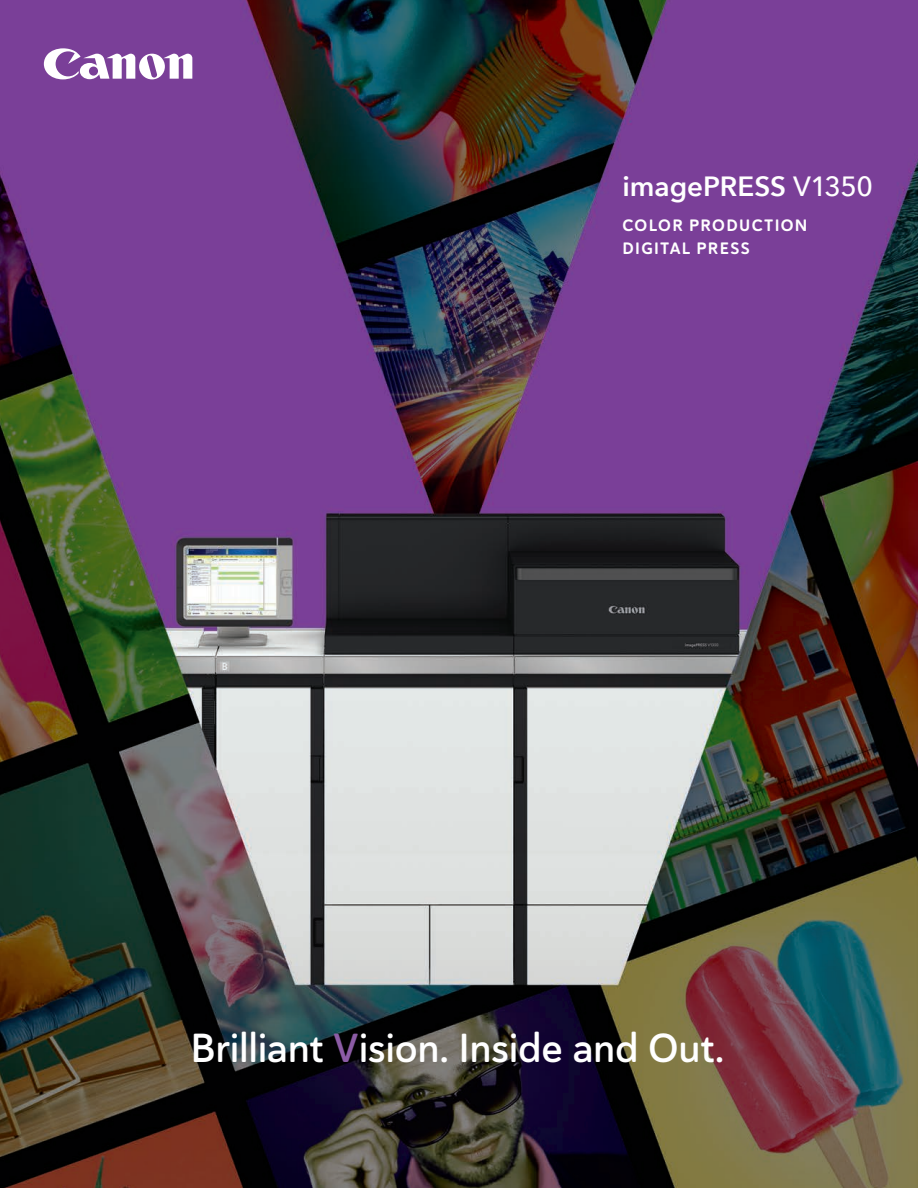
<style>
.page{position:relative;width:918px;height:1188px;background:#fff}
.page>*{position:absolute;margin:0;border:0;box-sizing:border-box;transform-origin:0 0}
.CONFIG_text{font:40.5px "Haboro Soft Nor Dem";letter-spacing:-.01em;color:#fff}
.Logo{font:600 27.75px "Avenir Next";color:#fff}
.INTRO_style{font:16.5px/23.1px "Haboro Soft Nor Bol";letter-spacing:.08em;color:#fff}
.s1{font-weight:500}
.s2{color:#8c5ca6}
</style>
<div class="page">
<img style="left:0;top:0;width:918px;height:1188px">
<svg style="left:44px;top:48px;width:148px;height:31px"></svg>
<p class="Logo" style="left:622px;top:162px;width:252px">imagePRESS <span class="s1">V1350</span></p>
<h1 class="INTRO_style" style="left:622px;top:214px;width:187px">COLOR PRODUCTION<br>DIGITAL PRESS</h1>
<p class="CONFIG_text" style="left:190px;top:1021px;width:536px">Brilliant <span class="s2">V</span>ision. Inside and Out.</p>
</div>
